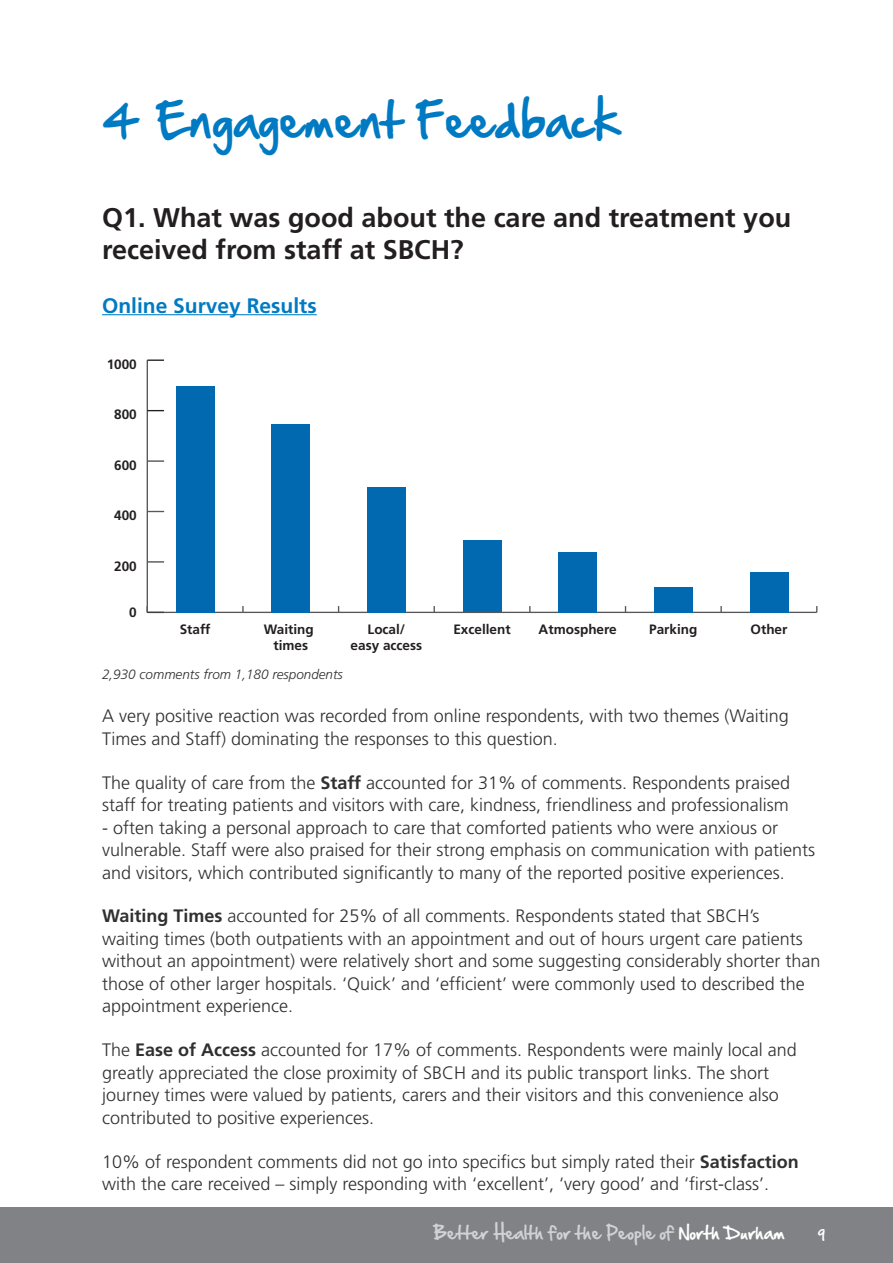
<style>
.page{position:relative;width:893px;height:1263px;background:#fff}
.page>*{position:absolute;margin:0;border:0;box-sizing:border-box;transform-origin:0 0}
.Section_Heads_Handwr{font:42px "Hand Of Sean";color:#007ac2}
.Para_heads{font:700 27px/32.4px "Frutiger";color:#231f20}
.Sub_heads{font:700 21px "Frutiger";color:#007ac2}
.Body_Copy{font:300 18px/22.5px "Frutiger";color:#312f30}
.t1{font:15.9px "Hand Of Sean";color:#d1d2d4}
.t2{font:700 13.5px/16.2px "Frutiger";color:#231f20;text-align:center}
.Sub_heads-2{font:italic 300 13.5px "Frutiger";color:#312f30}
.t3{font:13.5px "Hand Of Sean";color:#fff}
.s1{font-weight:700}
.s2{color:#fff}
</style>
<div class="page">
<div style="left:0;top:1208px;width:893px;height:55px;background:#808285"></div>
<hr style="left:102px;top:314px;width:215px;height:1px;background:#007ac2">
<hr style="left:147px;top:612px;width:670px;height:1px;background:#57585a">
<svg style="left:242px;top:606px;width:2px;height:6px"></svg>
<svg style="left:529px;top:606px;width:2px;height:6px"></svg>
<svg style="left:720px;top:606px;width:2px;height:6px"></svg>
<hr style="left:147px;top:360px;width:1px;height:252px;background:#57585a">
<svg style="left:147px;top:611px;width:17px;height:2px"></svg>
<svg style="left:148px;top:561px;width:16px;height:2px"></svg>
<svg style="left:148px;top:511px;width:16px;height:1px"></svg>
<svg style="left:148px;top:460px;width:16px;height:2px"></svg>
<svg style="left:147px;top:410px;width:17px;height:1px"></svg>
<svg style="left:147px;top:359px;width:17px;height:2px"></svg>
<div style="left:176px;top:386px;width:38px;height:226px;background:#0169b0"></div>
<div style="left:559px;top:552px;width:38px;height:60px;background:#0169b0"></div>
<div style="left:272px;top:424px;width:38px;height:188px;background:#0169b0"></div>
<div style="left:367px;top:487px;width:39px;height:125px;background:#0169b0"></div>
<div style="left:463px;top:540px;width:38px;height:72px;background:#0169b0"></div>
<div style="left:654px;top:587px;width:38px;height:25px;background:#0169b0"></div>
<div style="left:750px;top:572px;width:38px;height:40px;background:#0169b0"></div>
<p class="Section_Heads_Handwr" style="left:102px;top:82px;width:520px">4 Engagement Feedback</p>
<p class="Para_heads" style="left:102px;top:201px;width:691px">Q1. What was good about the care and treatment you received from staff at SBCH?</p>
<p class="Sub_heads" style="left:102px;top:293px;width:216px">Online Survey Results</p>
<p class="t2" style="left:107px;top:356px;width:32px">1000</p>
<p class="t2" style="left:114px;top:407px;width:24px">800</p>
<p class="t2" style="left:114px;top:457px;width:24px">600</p>
<p class="t2" style="left:114px;top:508px;width:24px">400</p>
<p class="t2" style="left:114px;top:558px;width:24px">200</p>
<p class="t2" style="left:129px;top:604px;width:9px">0</p>
<p class="t2" style="left:180px;top:621px;width:32px">Staff</p>
<p class="Sub_heads-2" style="left:102px;top:666px;width:242px">2,930 comments from 1,180 respondents</p>
<p class="Body_Copy" style="left:102px;top:705px;width:688px">A very positive reaction was recorded from online respondents, with two themes (Waiting<br>Times and Staff) dominating the responses to this question.</p>
<p class="Body_Copy" style="left:102px;top:771px;width:690px">The quality of care from the <span class="s1">Staff</span> accounted for 31% of comments. Respondents praised staff for treating patients and visitors with care, kindness, friendliness and professionalism</p>
<p class="Body_Copy" style="left:102px;top:816px;width:715px">- often taking a personal approach to care that comforted patients who were anxious or vulnerable. Staff were also praised for their strong emphasis on communication with patients and visitors, which contributed significantly to many of the reported positive experiences.</p>
<p class="Body_Copy" style="left:102px;top:905px;width:720px"><span class="s1">Waiting Times</span> accounted for 25% of all comments. Respondents stated that SBCH’s waiting times (both outpatients with an appointment and out of hours urgent care patients without an appointment) were relatively short and some suggesting considerably shorter than those of other larger hospitals. ‘Quick’ and ‘efficient’ were commonly used to described the appointment experience.</p>
<p class="Body_Copy" style="left:102px;top:1039px;width:696px">The <span class="s1">Ease of Access</span> accounted for 17% of comments. Respondents were mainly local and greatly appreciated the close proximity of SBCH and its public transport links. The short journey times were valued by patients, carers and their visitors and this convenience also contributed to positive experiences.</p>
<p class="Body_Copy" style="left:102px;top:1150px;width:698px">10% of respondent comments did not go into specifics but simply rated their <span class="s1">Satisfaction </span>with the care received – simply responding with ‘excellent’, ‘very good’ and ‘first-class’.</p>
<p class="t2" style="left:368px;top:621px;width:39px">Local/</p>
<p class="t2" style="left:453px;top:621px;width:59px">Excellent</p>
<p class="t2" style="left:539px;top:621px;width:80px">Atmosphere</p>
<p class="t2" style="left:649px;top:621px;width:50px">Parking</p>
<p class="t2" style="left:750px;top:621px;width:38px">Other</p>
<p class="t2" style="left:351px;top:638px;width:73px">easy access</p>
<p class="t2" style="left:264px;top:621px;width:51px">Waiting times</p>
<p class="t1" style="left:433px;top:1218px;width:353px">Better Health for the People of <span class="s2">North Durham</span></p>
<p class="t3" style="left:818px;top:1222px;width:9px">9</p>
</div>
